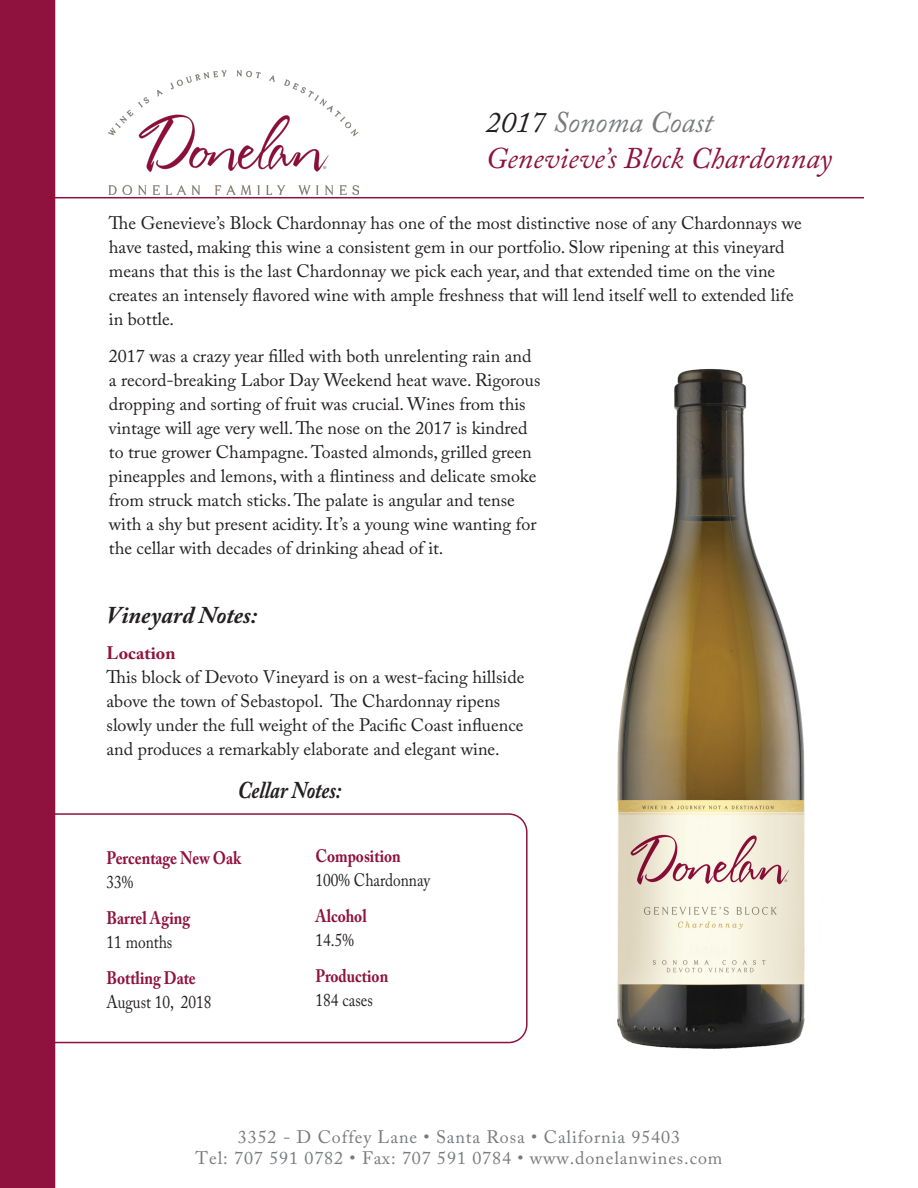
<style>
.page{position:relative;width:918px;height:1188px;background:#fff}
.page>*{position:absolute;margin:0;border:0;box-sizing:border-box;transform-origin:0 0}
.t1{font:italic 30px "Adobe Caslon Pro";color:#8f123e}
.t2{font:italic 30px "Adobe Caslon Pro";color:#787a7d}
.t3{font:italic 700 24px "Adobe Caslon Pro";color:#231f20}
.t4{font:italic 700 24px "Adobe Caslon Pro";color:#231f20;scale:.85 1}
.t5{font:18px/24px "Adobe Caslon Pro";color:#231f20}
.t6{font:18px "Adobe Caslon Pro";letter-spacing:.05em;color:#787a7d}
.t7{font:700 18px "Adobe Caslon Pro";color:#8f123e;scale:.85 1}
.t8{font:18px "Adobe Caslon Pro";color:#231f20;scale:.85 1}
.t9{font:700 18px "Adobe Caslon Pro";color:#8f123e}
.s1{color:#231f20}
</style>
<div class="page">
<img style="left:109px;top:71px;width:249px;height:124px">
<hr style="left:54px;top:197px;width:810px;height:1px;background:#8f123e">
<div style="left:0;top:0;width:55px;height:1188px;background:#8f123e"></div>
<div style="left:19px;top:813px;width:509px;height:230px;border:2px solid #8f123e;border-radius:18px"></div>
<img style="left:617px;top:369px;width:188px;height:680px">
<p class="t2" style="left:486px;top:104px;width:229px"><span class="s1">2017</span> Sonoma Coast</p>
<p class="t1" style="left:486px;top:140px;width:348px">Genevieve’s Block Chardonnay</p>
<p class="t5" style="left:109px;top:211px;width:694px">The Genevieve’s Block Chardonnay has one of the most distinctive nose of any Chardonnays we have tasted, making this wine a consistent gem in our portfolio. Slow ripening at this vineyard means that this is the last Chardonnay we pick each year, and that extended time on the vine creates an intensely flavored wine with ample freshness that will lend itself well to extended life in bottle.</p>
<p class="t5" style="left:109px;top:344px;width:433px">2017 was a crazy year filled with both unrelenting rain and a record-breaking Labor Day Weekend heat wave. Rigorous dropping and sorting of fruit was crucial. Wines from this vintage will age very well. The nose on the 2017 is kindred to true grower Champagne. Toasted almonds, grilled green pineapples and lemons, with a flintiness and delicate smoke from struck match sticks. The palate is angular and tense with a shy but present acidity. It’s a young wine wanting for the cellar with decades of drinking ahead of it.</p>
<p class="t3" style="left:107px;top:601px;width:152px">Vineyard Notes:</p>
<p class="t9" style="left:107px;top:642px;width:70px">Location</p>
<p class="t5" style="left:107px;top:665px;width:419px">This block of Devoto Vineyard is on a west-facing hillside above the town of Sebastopol. The Chardonnay ripens slowly under the full weight of the Pacific Coast influence and produces a remarkably elaborate and elegant wine.</p>
<p class="t4" style="left:238px;top:776px;width:123px">Cellar Notes:</p>
<p class="t7" style="left:107px;top:847px;width:160px">Percentage New Oak</p>
<p class="t8" style="left:107px;top:871px;width:33px">33%</p>
<p class="t7" style="left:107px;top:907px;width:100px">Barrel Aging</p>
<p class="t8" style="left:107px;top:931px;width:79px">11 months</p>
<p class="t7" style="left:107px;top:967px;width:107px">Bottling Date</p>
<p class="t8" style="left:107px;top:991px;width:125px">August 10, 2018</p>
<p class="t7" style="left:316px;top:846px;width:102px">Composition</p>
<p class="t8" style="left:316px;top:870px;width:136px">100% Chardonnay</p>
<p class="t7" style="left:316px;top:906px;width:62px">Alcohol</p>
<p class="t8" style="left:316px;top:930px;width:47px">14.5%</p>
<p class="t7" style="left:316px;top:966px;width:87px">Production</p>
<p class="t8" style="left:316px;top:990px;width:69px">184 cases</p>
<p class="t6" style="left:238px;top:1126px;width:444px">3352 - D Coffey Lane • Santa Rosa • California 95403</p>
<p class="t6" style="left:196px;top:1147px;width:528px">Tel: 707 591 0782 • Fax: 707 591 0784 • www.donelanwines.com</p>
</div>
